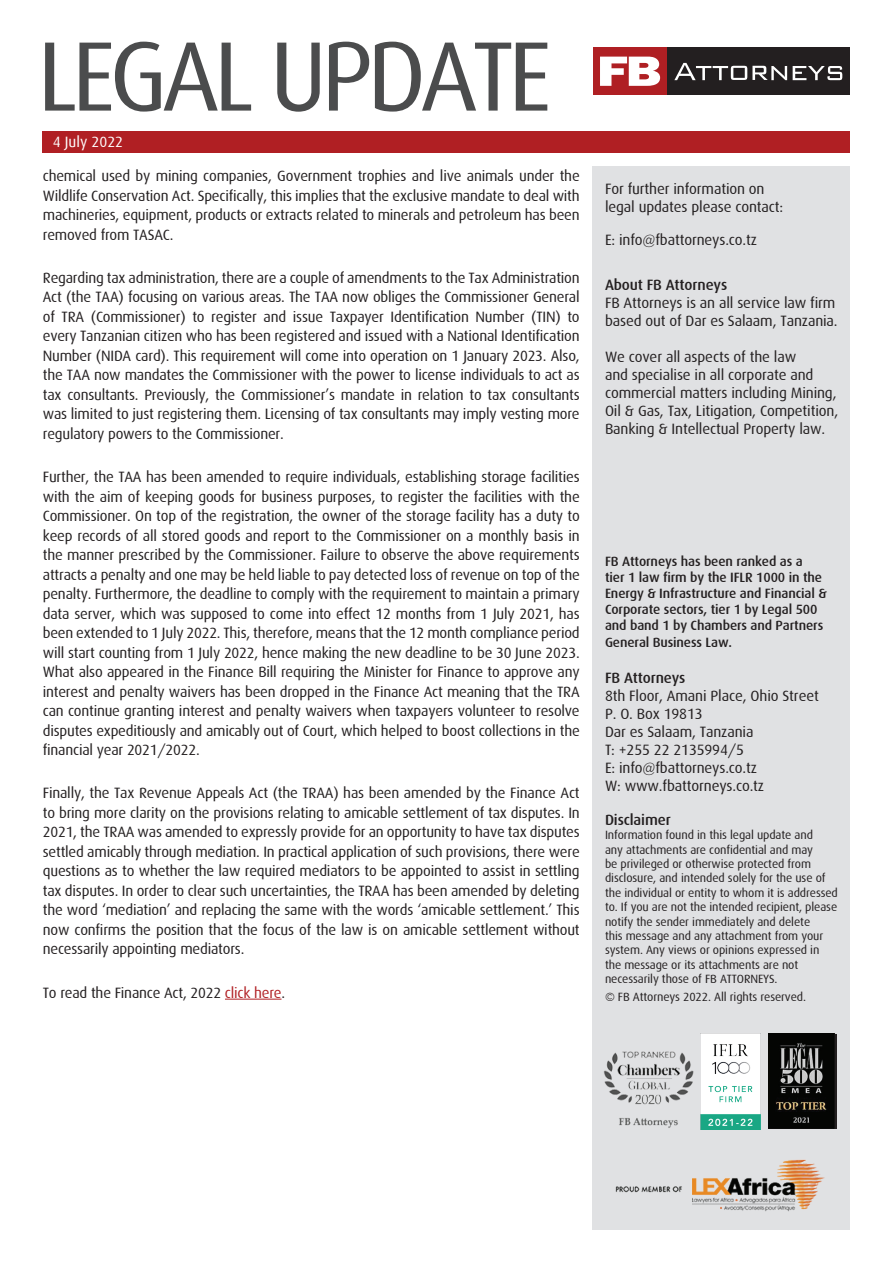
<style>
.page{position:relative;width:893px;height:1263px;background:#fff}
.page>*{position:absolute;margin:0;border:0;box-sizing:border-box;transform-origin:0 0}
.t1{font:98.85px "Dax";letter-spacing:-.06em;color:#4b4c4d}
.t2{font:16.2px "Dax";color:#fff}
.t3{font:15px/19.5px "Dax";letter-spacing:-.01em;color:#231f20;text-align:justify}
.t4{font:500 15px "Dax";letter-spacing:-.01em;color:#231f20}
.t5{font:15px "Dax";color:#fff}
.t6{font:500 13.5px/16.2px "Dax";letter-spacing:-.01em;color:#231f20}
.t7{font:12px/14.4px "Dax";letter-spacing:-.01em;color:#231f20}
.s1{color:#b01f23}
</style>
<div class="page">
<div style="left:593px;top:166px;width:257px;height:1063px;background:#e0e1e3"></div>
<hr style="left:225px;top:999px;width:56px;height:1px;background:#b01f23">
<div style="left:666px;top:47px;width:184px;height:48px;background:#231f20"></div>
<div style="left:593px;top:47px;width:74px;height:48px;background:#af1f23"></div>
<svg style="left:600px;top:57px;width:60px;height:29px"></svg>
<svg style="left:674px;top:63px;width:113px;height:17px"></svg>
<svg style="left:793px;top:66px;width:49px;height:14px"></svg>
<div style="left:43px;top:131px;width:807px;height:22px;background:#b01f23"></div>
<img style="left:603px;top:1033px;width:234px;height:179px">
<div style="left:769px;top:1034px;width:68px;height:94px;background:#191717"></div>
<img style="left:769px;top:1034px;width:65px;height:94px">
<img style="left:701px;top:1034px;width:59px;height:96px">
<h1 class="t1" style="left:37px;top:22px;width:516px">LEGAL UPDATE</h1>
<p class="t5" style="left:53px;top:134px;width:72px">4 July 2022</p>
<p class="t2" style="left:59px;top:144px;width:69px">May 2015</p>
<p class="t3" style="left:43px;top:166px;width:538px">chemical used by mining companies, Government trophies and live animals under the Wildlife Conservation Act. Specifically, this implies that the exclusive mandate to deal with machineries, equipment, products or extracts related to minerals and petroleum has been removed from TASAC.</p>
<p class="t3" style="left:43px;top:268px;width:538px">Regarding tax administration, there are a couple of amendments to the Tax Administration Act (the TAA) focusing on various areas. The TAA now obliges the Commissioner General of TRA (Commissioner) to register and issue Taxpayer Identification Number (TIN) to every Tanzanian citizen who has been registered and issued with a National Identification Number (NIDA card). This requirement will come into operation on 1 January 2023. Also, the TAA now mandates the Commissioner with the power to license individuals to act as tax consultants. Previously, the Commissioner’s mandate in relation to tax consultants was limited to just registering them. Licensing of tax consultants may imply vesting more regulatory powers to the Commissioner.</p>
<p class="t3" style="left:43px;top:467px;width:538px">Further, the TAA has been amended to require individuals, establishing storage facilities with the aim of keeping goods for business purposes, to register the facilities with the Commissioner. On top of the registration, the owner of the storage facility has a duty to keep records of all stored goods and report to the Commissioner on a monthly basis in the manner prescribed by the Commissioner. Failure to observe the above requirements attracts a penalty and one may be held liable to pay detected loss of revenue on top of the penalty. Furthermore, the deadline to comply with the requirement to maintain a primary data server, which was supposed to come into effect 12 months from 1 July 2021, has been extended to 1 July 2022. This, therefore, means that the 12 month compliance period will start counting from 1 July 2022, hence making the new deadline to be 30 June 2023.<br>What also appeared in the Finance Bill requiring the Minister for Finance to approve any interest and penalty waivers has been dropped in the Finance Act meaning that the TRA can continue granting interest and penalty waivers when taxpayers volunteer to resolve disputes expeditiously and amicably out of Court, which helped to boost collections in the financial year 2021/2022.</p>
<p class="t3" style="left:43px;top:783px;width:538px">Finally, the Tax Revenue Appeals Act (the TRAA) has been amended by the Finance Act to bring more clarity on the provisions relating to amicable settlement of tax disputes. In 2021, the TRAA was amended to expressly provide for an opportunity to have tax disputes settled amicably through mediation. In practical application of such provisions, there were questions as to whether the law required mediators to be appointed to assist in settling tax disputes. In order to clear such uncertainties, the TRAA has been amended by deleting the word ‘mediation’ and replacing the same with the words ‘amicable settlement.’ This now confirms the position that the focus of the law is on amicable settlement without necessarily appointing mediators.</p>
<p class="t3" style="left:43px;top:983px;width:244px">To read the Finance Act, 2022 <span class="s1">click here</span>.</p>
<p class="t3" style="left:605px;top:180px;width:180px;line-height:18px">For further information on legal updates please contact:</p>
<p class="t3" style="left:605px;top:230px;width:154px">E: info@fbattorneys.co.tz</p>
<p class="t4" style="left:605px;top:277px;width:124px">About FB Attorneys</p>
<p class="t3" style="left:605px;top:294px;width:234px;line-height:18px">FB Attorneys is an all service law firm based out of Dar es Salaam, Tanzania.</p>
<p class="t3" style="left:605px;top:348px;width:235px;line-height:18px;text-align:left">We cover all aspects of the law<br>and specialise in all corporate and commercial matters including Mining, Oil &amp; Gas, Tax, Litigation, Competition, Banking &amp; Intellectual Property law.</p>
<p class="t6" style="left:605px;top:553px;width:223px">FB Attorneys has been ranked as a<br>tier 1 law firm by the IFLR 1000 in the Energy &amp; Infrastructure and Financial &amp; Corporate sectors, tier 1 by Legal 500 and band 1 by Chambers and Partners General Business Law.</p>
<p class="t4" style="left:605px;top:669px;width:82px">FB Attorneys</p>
<p class="t3" style="left:605px;top:686px;width:215px;line-height:18px;text-align:left">8th Floor, Amani Place, Ohio Street<br>P. O. Box 19813<br>Dar es Salaam, Tanzania<br>T: +255 22 2135994/5<br>E: info@fbattorneys.co.tz<br>W: www.fbattorneys.co.tz</p>
<p class="t4" style="left:605px;top:811px;width:67px">Disclaimer</p>
<p class="t7" style="left:605px;top:828px;width:234px">Information found in this legal update and<br>any attachments are confidential and may<br>be privileged or otherwise protected from disclosure, and intended solely for the use of the individual or entity to whom it is addressed to. If you are not the intended recipient, please notify the sender immediately and delete<br>this message and any attachment from your system. Any views or opinions expressed in the message or its attachments are not necessarily those of FB ATTORNEYS.</p>
<p class="t7" style="left:605px;top:989px;width:203px">© FB Attorneys 2022. All rights reserved.</p>
</div>
